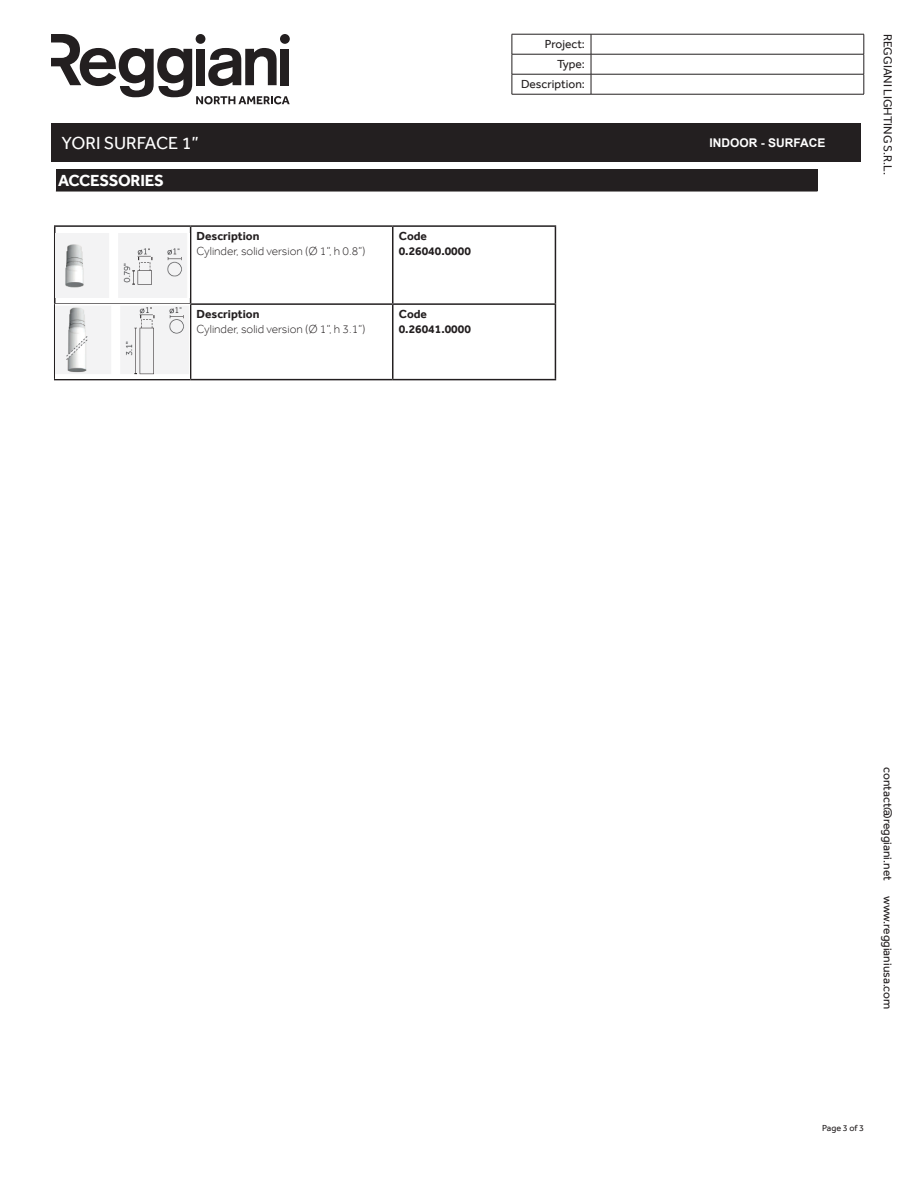
<style>
.page{position:relative;width:918px;height:1188px;background:#fff}
.page>*{position:absolute;margin:0;border:0;box-sizing:border-box;transform-origin:0 0}
.t1{font:18px "Effra";color:#fff}
.t2{font:700 16.5px "Effra";letter-spacing:-.015em;color:#fff}
.t3{font:12px/20px "Effra";color:#231f20;text-align:right}
.t4{font:300 12px "Effra";color:#231f20}
.t5{font:700 12px/14.4px "Effra";color:#231f20}
.t6{font:700 12px "Arial";color:#fff}
.t7{font:9px "Effra";color:#231f20}
</style>
<div class="page">
<div style="left:51px;top:123px;width:810px;height:39px;background:#231f20"></div>
<svg style="left:51px;top:34px;width:239px;height:70px"></svg>
<hr style="left:512px;top:34px;width:79px;height:1px;background:#231f20">
<hr style="left:591px;top:34px;width:273px;height:1px;background:#231f20">
<hr style="left:512px;top:54px;width:79px;height:1px;background:#231f20">
<hr style="left:591px;top:54px;width:273px;height:1px;background:#231f20">
<hr style="left:512px;top:74px;width:79px;height:1px;background:#231f20">
<svg style="left:512px;top:34px;width:1px;height:60px"></svg>
<hr style="left:591px;top:74px;width:273px;height:1px;background:#231f20">
<svg style="left:591px;top:34px;width:1px;height:60px"></svg>
<hr style="left:512px;top:94px;width:79px;height:1px;background:#231f20">
<hr style="left:591px;top:94px;width:273px;height:1px;background:#231f20">
<svg style="left:864px;top:34px;width:1px;height:60px"></svg>
<div style="left:56px;top:170px;width:762px;height:21px;background:#231f20"></div>
<hr style="left:56px;top:190px;width:762px;height:2px;background:#231f20">
<hr style="left:54px;top:225px;width:137px;height:2px;background:#231f20">
<hr style="left:54px;top:227px;width:1px;height:76px;background:#231f20">
<hr style="left:191px;top:225px;width:202px;height:2px;background:#231f20">
<hr style="left:190px;top:227px;width:1px;height:76px;background:#231f20">
<hr style="left:392px;top:227px;width:1px;height:76px;background:#231f20">
<hr style="left:54px;top:303px;width:137px;height:2px;background:#231f20">
<hr style="left:54px;top:305px;width:1px;height:74px;background:#231f20">
<hr style="left:191px;top:303px;width:202px;height:2px;background:#231f20">
<hr style="left:190px;top:305px;width:1px;height:74px;background:#231f20">
<hr style="left:392px;top:305px;width:1px;height:74px;background:#231f20">
<hr style="left:54px;top:379px;width:137px;height:1px;background:#231f20">
<hr style="left:191px;top:379px;width:202px;height:1px;background:#231f20">
<hr style="left:393px;top:225px;width:163px;height:2px;background:#231f20">
<hr style="left:393px;top:303px;width:163px;height:2px;background:#231f20">
<hr style="left:393px;top:379px;width:163px;height:1px;background:#231f20">
<hr style="left:555px;top:227px;width:1px;height:76px;background:#231f20">
<hr style="left:555px;top:305px;width:1px;height:74px;background:#231f20">
<img style="left:56px;top:233px;width:131px;height:64px">
<img style="left:55px;top:306px;width:134px;height:69px">
<p class="t3" style="left:521px;top:34px;width:65px">Project:<br>Type:<br>Description:</p>
<h1 class="t1" style="left:62px;top:132px;width:139px">YORI SURFACE 1”</h1>
<p class="t6" style="left:710px;top:134px;width:118px">INDOOR - SURFACE</p>
<p class="t2" style="left:58px;top:170px;width:107px">ACCESSORIES</p>
<p class="t5" style="left:197px;top:229px;width:64px">Description</p>
<p class="t4" style="left:197px;top:244px;width:170px">Cylinder, solid version (Ø 1”, h 0.8”)</p>
<p class="t5" style="left:197px;top:307px;width:64px">Description</p>
<p class="t4" style="left:197px;top:322px;width:170px">Cylinder, solid version (Ø 1”, h 3.1”)</p>
<p class="t5" style="left:399px;top:229px;width:74px">Code<br>0.26040.0000</p>
<p class="t5" style="left:399px;top:307px;width:30px">Code</p>
<p class="t5" style="left:399px;top:321px;width:74px">0.26041.0000</p>
<p class="t3" style="left:898px;top:34px;width:142px;rotate:90deg">REGGIANI LIGHTING S.R.L.</p>
<p class="t3" style="left:898px;top:767px;width:115px;rotate:90deg">contact@reggiani.net</p>
<p class="t3" style="left:898px;top:896px;width:115px;rotate:90deg">www.reggianiusa.com</p>
<p class="t7" style="left:822px;top:1123px;width:43px">Page 3 of 3</p>
</div>
